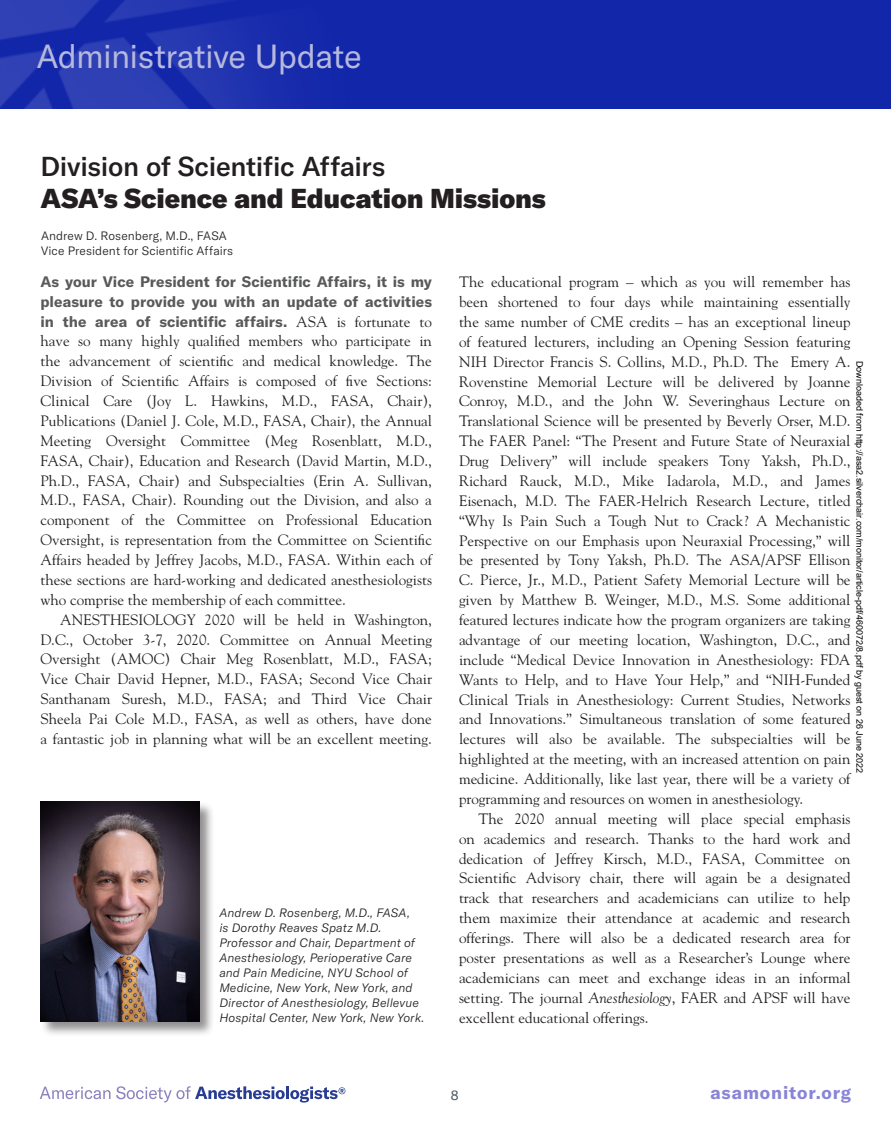
<style>
.page{position:relative;width:891px;height:1134px;background:#fff}
.page>*{position:absolute;margin:0;border:0;box-sizing:border-box;transform-origin:0 0}
.Article_Body_Copy{font:33px "GT America";letter-spacing:-.02em;color:#b6b8dd}
.Article_Headline{font:900 27px/32.4px "GT America";letter-spacing:-.005em;color:#231f20}
.t1{font:700 18px "GT America";letter-spacing:.05em;color:#8984d6}
.Article_Body_Copy-2{font:15px/19.8px "Goudy";color:#231f20;text-align:justify}
.t2{font:13.5px "GT America";color:#455560}
.t3{font:italic 300 12px/15px "GT America";letter-spacing:.005em;color:#231f20}
.Article_Author_Name{font:300 12px "GT America";letter-spacing:.005em;color:#231f20}
.t4{font:9px "Arial";color:#000}
.s1{font-weight:500}
.s2{font-family:"GT America";font-weight:700;color:#58595b}
.s3{font-style:italic}
</style>
<div class="page">
<svg style="left:40px;top:1086px;width:305px;height:17px"></svg>
<div style="left:40px;top:801px;width:175px;height:236px;background:#231f20;opacity:.5"></div>
<img style="left:40px;top:802px;width:159px;height:219px">
<img style="left:0;top:0;width:891px;height:108px">
<p class="Article_Body_Copy" style="left:36px;top:37px;width:327px">Administrative Update</p>
<p class="Article_Headline" style="left:40px;top:149px;width:507px"><span class="s1">Division of Scientific Affairs<br></span>ASA’s Science and Education Missions</p>
<p class="Article_Author_Name" style="left:41px;top:229px;width:187px">Andrew D. Rosenberg, M.D., FASA</p>
<p class="Article_Author_Name" style="left:41px;top:244px;width:194px">Vice President for Scientific Affairs</p>
<p class="Article_Body_Copy-2" style="left:40px;top:272px;width:393px"><span class="s2">As your Vice President for Scientific Affairs, it is my pleasure to provide you with an update of activities in the area of scientific affairs.</span> ASA is fortunate to have so many highly qualified members who participate in the advancement of scientific and medical knowledge. The Division of Scientific Affairs is composed of five Sections:<br>Clinical Care (Joy L. Hawkins, M.D., FASA, Chair), Publications (Daniel J. Cole, M.D., FASA, Chair), the Annual Meeting Oversight Committee (Meg Rosenblatt, M.D., FASA, Chair), Education and Research (David Martin, M.D., Ph.D., FASA, Chair) and Subspecialties (Erin A. Sullivan, M.D., FASA, Chair). Rounding out the Division, and also a component of the Committee on Professional Education Oversight, is representation from the Committee on Scientific Affairs headed by Jeffrey Jacobs, M.D., FASA. Within each of these sections are hard-working and dedicated anesthesiologists who comprise the membership of each committee.</p>
<p class="Article_Body_Copy-2" style="left:40px;top:609px;width:393px;text-indent:20px">ANESTHESIOLOGY 2020 will be held in Washington, D.C., October 3-7, 2020. Committee on Annual Meeting Oversight (AMOC) Chair Meg Rosenblatt, M.D., FASA; Vice Chair David Hepner, M.D., FASA; Second Vice Chair Santhanam Suresh, M.D., FASA; and Third Vice Chair Sheela Pai Cole M.D., FASA, as well as others, have done a fantastic job in planning what will be an excellent meeting.</p>
<p class="t3" style="left:219px;top:905px;width:206px">Andrew D. Rosenberg, M.D., FASA,<br>is Dorothy Reaves Spatz M.D.<br>Professor and Chair, Department of Anesthesiology, Perioperative Care and Pain Medicine, NYU School of Medicine, New York, New York, and Director of Anesthesiology, Bellevue Hospital Center, New York, New York.</p>
<p class="Article_Body_Copy-2" style="left:459px;top:272px;width:393px">The educational program – which as you will remember has been shortened to four days while maintaining essentially the same number of CME credits – has an exceptional lineup of featured lecturers, including an Opening Session featuring NIH Director Francis S. Collins, M.D., Ph.D. The Emery A.<br>Rovenstine Memorial Lecture will be delivered by Joanne Conroy, M.D., and the John W. Severinghaus Lecture on Translational Science will be presented by Beverly Orser, M.D.<br>The FAER Panel: “The Present and Future State of Neuraxial Drug Delivery” will include speakers Tony Yaksh, Ph.D., Richard Rauck, M.D., Mike Iadarola, M.D., and James Eisenach, M.D. The FAER-Helrich Research Lecture, titled “Why Is Pain Such a Tough Nut to Crack? A Mechanistic Perspective on our Emphasis upon Neuraxial Processing,” will be presented by Tony Yaksh, Ph.D. The ASA/APSF Ellison C. Pierce, Jr., M.D., Patient Safety Memorial Lecture will be given by Matthew B. Weinger, M.D., M.S. Some additional featured lectures indicate how the program organizers are taking advantage of our meeting location, Washington, D.C., and include “Medical Device Innovation in Anesthesiology: FDA Wants to Help, and to Have Your Help,” and “NIH-Funded Clinical Trials in Anesthesiology: Current Studies, Networks and Innovations.” Simultaneous translation of some featured lectures will also be available. The subspecialties will be highlighted at the meeting, with an increased attention on pain medicine. Additionally, like last year, there will be a variety of programming and resources on women in anesthesiology.</p>
<p class="Article_Body_Copy-2" style="left:459px;top:808px;width:393px;text-indent:20px">The 2020 annual meeting will place special emphasis on academics and research. Thanks to the hard work and dedication of Jeffrey Kirsch, M.D., FASA, Committee on Scientific Advisory chair, there will again be a designated track that researchers and academicians can utilize to help them maximize their attendance at academic and research offerings. There will also be a dedicated research area for poster presentations as well as a Researcher’s Lounge where academicians can meet and exchange ideas in an informal setting. The journal <span class="s3">Anesthesiology</span>, FAER and APSF will have excellent educational offerings.</p>
<p class="t4" style="left:863px;top:361px;width:414px;rotate:90deg">Downloaded from http://asa2.silverchair.com/monitor/article-pdf/460072/8.pdf by guest on 26 June 2022</p>
<p class="t2" style="left:451px;top:1087px;width:9px">8</p>
<p class="t1" style="left:710px;top:1082px;width:142px">asamonitor.org</p>
</div>
